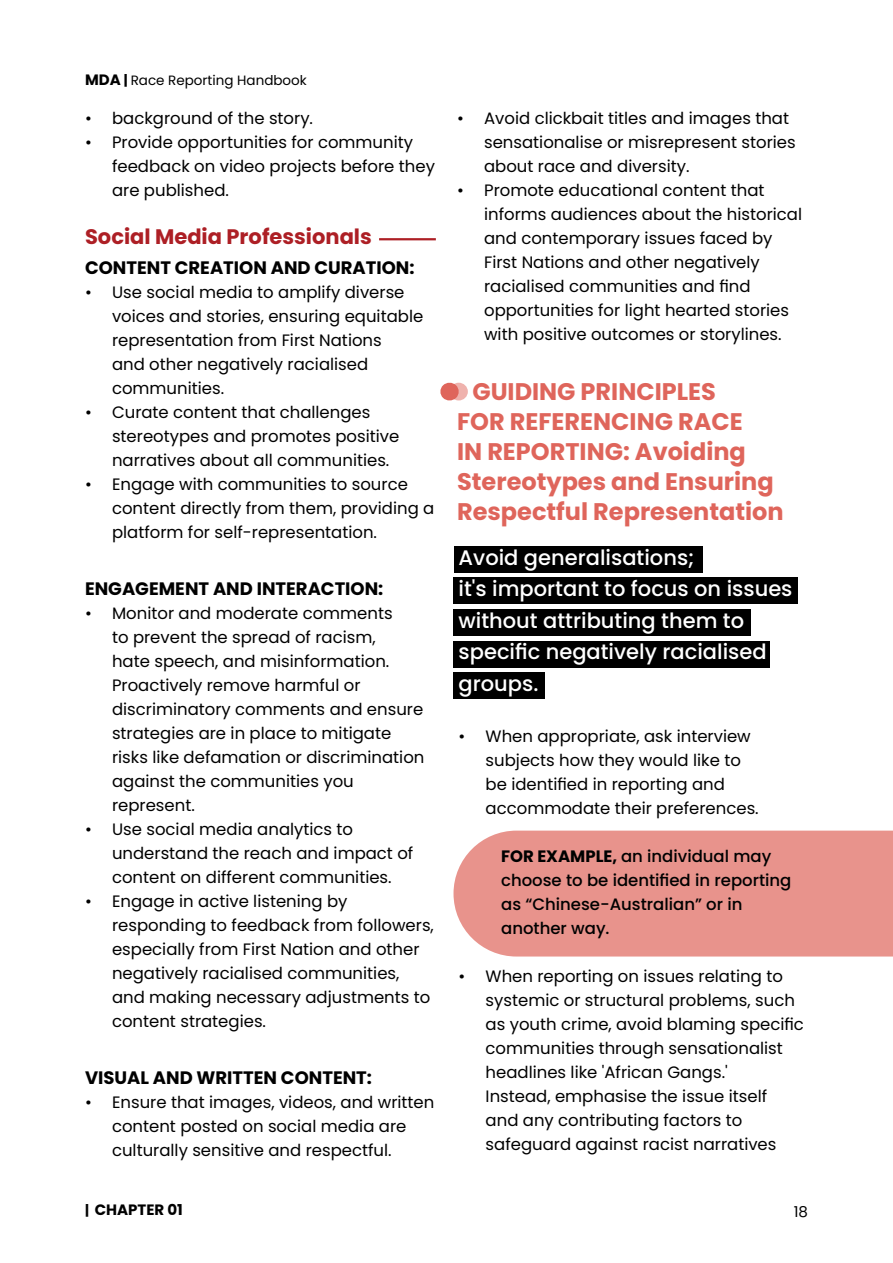
<style>
.page{position:relative;width:893px;height:1263px;background:#fff}
.page>*{position:absolute;margin:0;border:0;box-sizing:border-box;transform-origin:0 0}
.t1{font:700 24px/30px "Poppins";color:#df655b}
.t2{font:500 21px/31.5px "Poppins";color:#fff}
.t3{font:700 21px "Poppins";color:#ad1f25}
.t4{font:700 18px "Poppins";color:#000}
.t5{font:16.5px/24px "Poppins";color:#000}
.t6{font:16.5px/24px "Poppins";color:#000101}
.t7{font:500 16.5px/24px "Poppins";color:#000101}
.t8{font:700 15px "Poppins";color:#000}
.t9{font:15px "Poppins";color:#000}
.t10{font:13.5px "Poppins";color:#000}
.s1{font-weight:700;font-size:15px}
.s2{font-weight:700}
.s3{font-size:13.5px}
</style>
<div class="page">
<div style="left:453px;top:831px;width:440px;height:125px;background:#e8938c"></div>
<div style="left:453px;top:546px;width:249px;height:26px;background:#000"></div>
<div style="left:453px;top:578px;width:344px;height:26px;background:#000"></div>
<div style="left:453px;top:609px;width:298px;height:27px;background:#000"></div>
<div style="left:453px;top:641px;width:317px;height:26px;background:#000"></div>
<div style="left:453px;top:673px;width:92px;height:26px;background:#000"></div>
<hr style="left:379px;top:238px;width:57px;height:2px;background:#ad1f25">
<svg style="left:440px;top:382px;width:20px;height:19px"></svg>
<svg style="left:450px;top:383px;width:18px;height:17px"></svg>
<p class="t10" style="left:85px;top:72px;width:223px"><span class="s1">MDA</span> <span class="s2">|</span> Race Reporting Handbook</p>
<p class="t5" style="left:85px;top:106px;width:230px">• background of the story.</p>
<p class="t5" style="left:112px;top:130px;width:324px;text-indent:-27px">• Provide opportunities for community feedback on video projects before they are published.</p>
<p class="t3" style="left:85px;top:224px;width:288px">Social Media Professionals</p>
<p class="t4" style="left:85px;top:257px;width:331px">CONTENT CREATION AND CURATION:</p>
<p class="t5" style="left:112px;top:280px;width:313px;text-indent:-27px">• Use social media to amplify diverse voices and stories, ensuring equitable representation from First Nations<br>and other negatively racialised communities.</p>
<p class="t5" style="left:112px;top:400px;width:289px;text-indent:-27px">• Curate content that challenges stereotypes and promotes positive narratives about all communities.</p>
<p class="t5" style="left:112px;top:472px;width:324px;text-indent:-27px">• Engage with communities to source content directly from them, providing a platform for self-representation.</p>
<p class="t4" style="left:85px;top:578px;width:300px">ENGAGEMENT AND INTERACTION:</p>
<p class="t5" style="left:112px;top:601px;width:314px;text-indent:-27px">• Monitor and moderate comments<br>to prevent the spread of racism,<br>hate speech, and misinformation.<br>Proactively remove harmful or discriminatory comments and ensure strategies are in place to mitigate risks like defamation or discrimination against the communities you represent.</p>
<p class="t5" style="left:112px;top:817px;width:303px;text-indent:-27px">• Use social media analytics to understand the reach and impact of content on different communities.</p>
<p class="t5" style="left:112px;top:889px;width:323px;text-indent:-27px">• Engage in active listening by responding to feedback from followers, especially from First Nation and other negatively racialised communities, and making necessary adjustments to content strategies.</p>
<p class="t4" style="left:85px;top:1067px;width:288px">VISUAL AND WRITTEN CONTENT:</p>
<p class="t5" style="left:112px;top:1090px;width:324px;text-indent:-27px">• Ensure that images, videos, and written content posted on social media are culturally sensitive and respectful.</p>
<p class="t8" style="left:85px;top:1201px;width:99px"><span class="s3">|</span> CHAPTER 01</p>
<p class="t5" style="left:484px;top:106px;width:313px;text-indent:-27px">• Avoid clickbait titles and images that sensationalise or misrepresent stories about race and diversity.</p>
<p class="t5" style="left:484px;top:178px;width:320px;text-indent:-27px">• Promote educational content that informs audiences about the historical and contemporary issues faced by First Nations and other negatively racialised communities and find opportunities for light hearted stories with positive outcomes or storylines.</p>
<h1 class="t1" style="left:457px;top:376px;width:328px;text-indent:15px">GUIDING PRINCIPLES<br>FOR REFERENCING RACE<br>IN REPORTING: Avoiding<br>Stereotypes and Ensuring<br>Respectful Representation</h1>
<p class="t2" style="left:459px;top:542px;width:335px">Avoid generalisations;<br>it's important to focus on issues without attributing them to specific negatively racialised groups.</p>
<p class="t6" style="left:486px;top:724px;width:275px;text-indent:-27px">• When appropriate, ask interview subjects how they would like to be identified in reporting and accommodate their preferences.</p>
<p class="t7" style="left:501px;top:844px;width:292px"><span class="s2">FOR EXAMPLE,</span> an individual may choose to be identified in reporting as “Chinese-Australian” or in another way.</p>
<p class="t6" style="left:486px;top:964px;width:320px;text-indent:-27px">• When reporting on issues relating to systemic or structural problems, such as youth crime, avoid blaming specific communities through sensationalist headlines like 'African Gangs.'<br>Instead, emphasise the issue itself and any contributing factors to safeguard against racist narratives</p>
<p class="t9" style="left:794px;top:1202px;width:16px">18</p>
</div>
